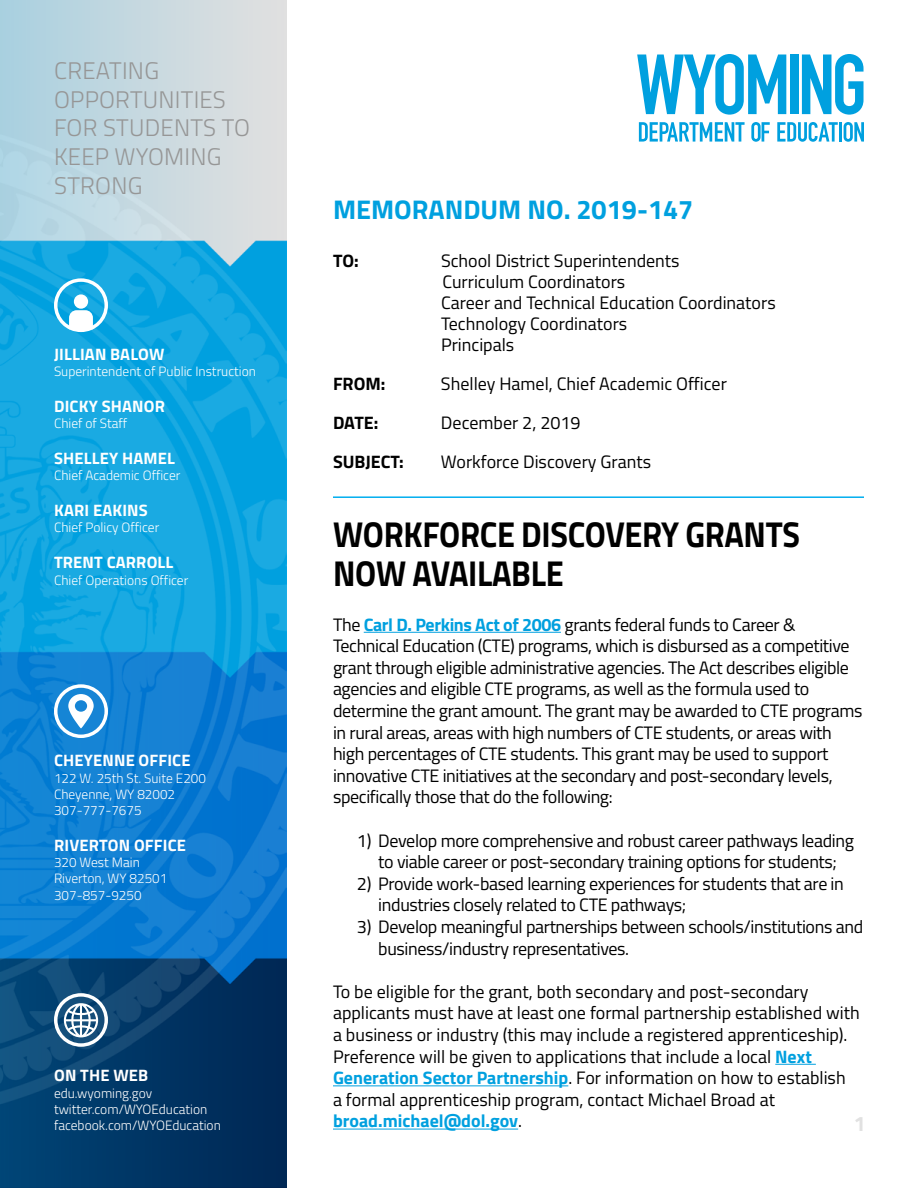
<style>
.page{position:relative;width:918px;height:1188px;background:#fff}
.page>*{position:absolute;margin:0;border:0;box-sizing:border-box;transform-origin:0 0}
.Headline{font:700 36px/39px "Titillium Web";letter-spacing:-.01em;color:#000;scale:.9 1}
.Section_Title{font:700 27px "Titillium Web";color:#00a0df}
.t1{font:300 24px/28.8px "Titillium Web";letter-spacing:.01em;color:#969696}
.t2{font:700 21px "Titillium Web";color:#e1e1e1}
.To__From__Etc{font:18px/21.6px "Titillium Web";letter-spacing:-.02em;color:#000}
.To__From__Etc-2{font:18px/21.6px "Titillium Web";color:#000}
.To__From__Etc-3{font:700 18px "Titillium Web";color:#000}
.Sidebar_Title{font:700 16.5px "Titillium Web";letter-spacing:.01em;color:#fff}
.Sidebar_Description{font:300 13.5px "Titillium Web";color:#fff}
.s1{font-weight:700;color:#00a0df}
</style>
<div class="page">
<img style="left:0;top:0;width:286px;height:1188px">
<svg style="left:54px;top:993px;width:54px;height:54px"></svg>
<svg style="left:54px;top:684px;width:54px;height:54px"></svg>
<svg style="left:54px;top:278px;width:54px;height:54px"></svg>
<svg style="left:637px;top:54px;width:149px;height:61px"></svg>
<div style="left:790px;top:55px;width:8px;height:59px;background:#00a0df"></div>
<svg style="left:802px;top:54px;width:62px;height:61px"></svg>
<svg style="left:639px;top:122px;width:106px;height:20px"></svg>
<svg style="left:751px;top:122px;width:19px;height:20px"></svg>
<svg style="left:777px;top:122px;width:61px;height:20px"></svg>
<hr style="left:839px;top:122px;width:3px;height:20px;background:#00a0df">
<svg style="left:844px;top:122px;width:20px;height:20px"></svg>
<hr style="left:333px;top:496px;width:531px;height:2px;background:#00aeef">
<hr style="left:364px;top:632px;width:197px;height:1px;background:#00a0df">
<hr style="left:775px;top:1064px;width:41px;height:1px;background:#00a0df">
<hr style="left:333px;top:1086px;width:235px;height:1px;background:#00a0df">
<hr style="left:333px;top:1129px;width:185px;height:1px;background:#00a0df">
<p class="t1" style="left:54px;top:55px;width:197px">CREATING<br>OPPORTUNITIES<br>FOR STUDENTS TO<br>KEEP WYOMING<br>STRONG</p>
<p class="Sidebar_Title" style="left:54px;top:341px;width:112px">JILLIAN BALOW</p>
<p class="Sidebar_Description" style="left:54px;top:361px;width:203px">Superintendent of Public Instruction</p>
<p class="Sidebar_Title" style="left:54px;top:393px;width:112px">DICKY SHANOR</p>
<p class="Sidebar_Description" style="left:54px;top:414px;width:75px">Chief of Staff</p>
<p class="Sidebar_Title" style="left:54px;top:446px;width:122px">SHELLEY HAMEL</p>
<p class="Sidebar_Description" style="left:54px;top:466px;width:128px">Chief Academic Officer</p>
<p class="Sidebar_Title" style="left:54px;top:498px;width:95px">KARI EAKINS</p>
<p class="Sidebar_Description" style="left:54px;top:518px;width:107px">Chief Policy Officer</p>
<p class="Sidebar_Title" style="left:54px;top:550px;width:121px">TRENT CARROLL</p>
<p class="Sidebar_Description" style="left:54px;top:570px;width:136px">Chief Operations Officer</p>
<p class="Sidebar_Title" style="left:54px;top:748px;width:138px">CHEYENNE OFFICE</p>
<p class="Sidebar_Description" style="left:54px;top:768px;width:154px">122 W. 25th St. Suite E200</p>
<p class="Sidebar_Description" style="left:54px;top:784px;width:123px">Cheyenne, WY 82002</p>
<p class="Sidebar_Description" style="left:54px;top:801px;width:89px">307-777-7675</p>
<p class="Sidebar_Title" style="left:54px;top:833px;width:133px">RIVERTON OFFICE</p>
<p class="Sidebar_Description" style="left:54px;top:853px;width:87px">320 West Main</p>
<p class="Sidebar_Description" style="left:54px;top:869px;width:115px">Riverton, WY 82501</p>
<p class="Sidebar_Description" style="left:54px;top:885px;width:89px">307-857-9250</p>
<p class="Sidebar_Title" style="left:54px;top:1063px;width:96px">ON THE WEB</p>
<p class="Sidebar_Description" style="left:54px;top:1083px;width:100px">edu.wyoming.gov</p>
<p class="Sidebar_Description" style="left:54px;top:1099px;width:155px">twitter.com/WYOEducation</p>
<p class="Sidebar_Description" style="left:54px;top:1116px;width:168px">facebook.com/WYOEducation</p>
<p class="Section_Title" style="left:333px;top:189px;width:362px">MEMORANDUM NO. 2019-147</p>
<p class="To__From__Etc-3" style="left:333px;top:247px;width:27px">TO:</p>
<p class="To__From__Etc-2" style="left:441px;top:249px;width:240px">School District Superintendents</p>
<p class="To__From__Etc-2" style="left:442px;top:270px;width:184px">Curriculum Coordinators</p>
<p class="To__From__Etc-2" style="left:441px;top:291px;width:336px">Career and Technical Education Coordinators</p>
<p class="To__From__Etc-2" style="left:441px;top:312px;width:188px">Technology Coordinators</p>
<p class="To__From__Etc-2" style="left:441px;top:333px;width:75px">Principals</p>
<p class="To__From__Etc-3" style="left:333px;top:370px;width:54px">FROM:</p>
<p class="To__From__Etc-2" style="left:441px;top:372px;width:287px">Shelley Hamel, Chief Academic Officer</p>
<p class="To__From__Etc-3" style="left:333px;top:409px;width:47px">DATE:</p>
<p class="To__From__Etc-2" style="left:441px;top:411px;width:141px">December 2, 2019</p>
<p class="To__From__Etc-3" style="left:333px;top:448px;width:72px">SUBJECT:</p>
<p class="To__From__Etc-2" style="left:441px;top:450px;width:212px">Workforce Discovery Grants</p>
<p class="Headline" style="left:333px;top:514px;width:520px">WORKFORCE DISCOVERY GRANTS<br>NOW AVAILABLE</p>
<p class="To__From__Etc" style="left:333px;top:613px;width:531px">The <span class="s1">Carl D. Perkins Act of 2006</span> grants federal funds to Career &amp; Technical Education (CTE) programs, which is disbursed as a competitive grant through eligible administrative agencies. The Act describes eligible agencies and eligible CTE programs, as well as the formula used to determine the grant amount. The grant may be awarded to CTE programs in rural areas, areas with high numbers of CTE students, or areas with high percentages of CTE students. This grant may be used to support innovative CTE initiatives at the secondary and post-secondary levels, specifically those that do the following:</p>
<p class="To__From__Etc" style="left:357px;top:829px;width:498px;text-align:center">1) Develop more comprehensive and robust career pathways leading to viable career or post-secondary training options for students;</p>
<p class="To__From__Etc" style="left:378px;top:872px;width:467px;text-indent:-21px">2) Provide work-based learning experiences for students that are in industries closely related to CTE pathways;</p>
<p class="To__From__Etc" style="left:378px;top:915px;width:486px;text-indent:-21px">3) Develop meaningful partnerships between schools/institutions and business/industry representatives.</p>
<p class="To__From__Etc-2" style="left:333px;top:980px;width:528px">To be eligible for the grant, both secondary and post-secondary applicants must have at least one formal partnership established with a business or industry (this may include a registered apprenticeship).<br>Preference will be given to applications that include a local <span class="s1">Next Generation Sector Partnership</span>. For information on how to establish<br>a formal apprenticeship program, contact Michael Broad at <span class="s1">broad.michael@dol.gov</span>.</p>
<p class="t2" style="left:854px;top:1107px;width:13px">1</p>
</div>
